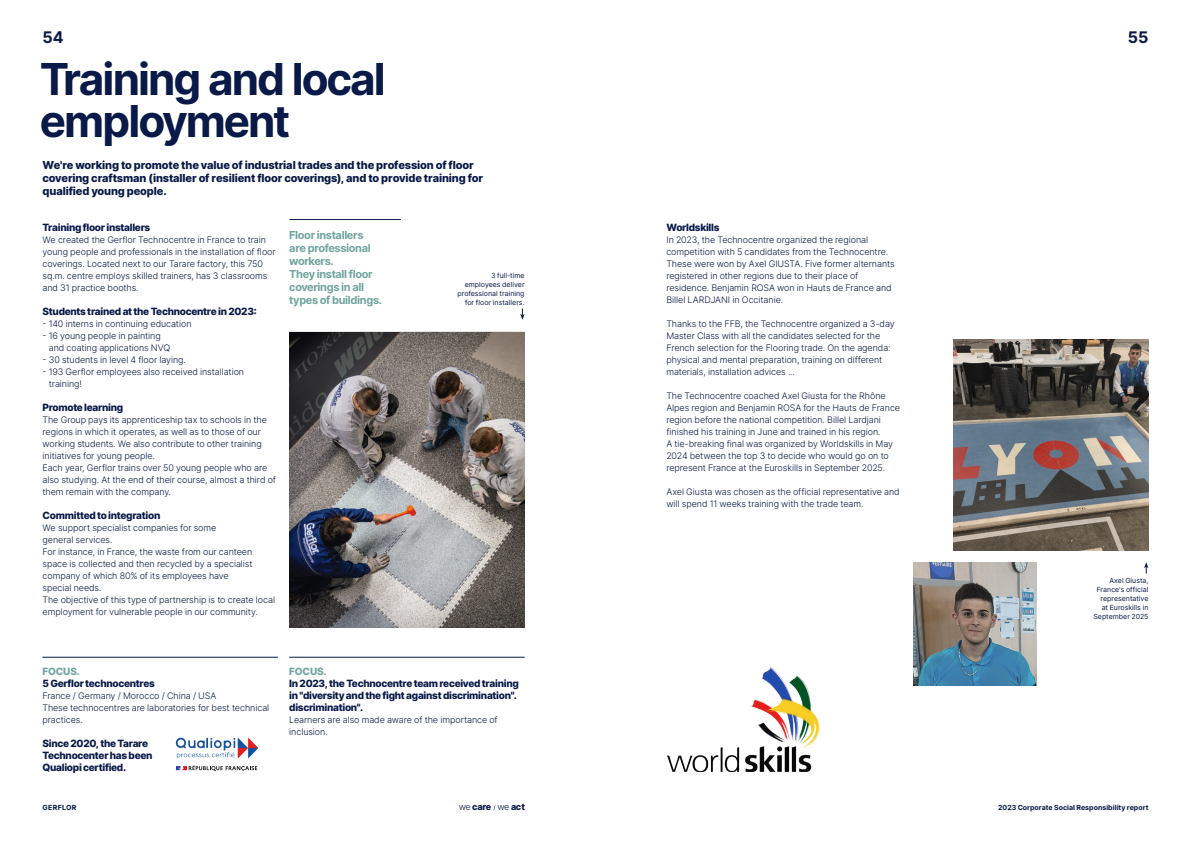
<style>
.page{position:relative;width:1191px;height:842px;background:#fff}
.page>*{position:absolute;margin:0;border:0;box-sizing:border-box;transform-origin:0 0}
.t1{font:700 44px/42px "Inter";letter-spacing:-.045em;color:#091948}
.t2{font:700 16px "Inter";color:#091948}
.t3{font:800 11px/13px "Inter";letter-spacing:-.01em;color:#091948}
.t4{font:700 11px/13px "Inter";letter-spacing:-.035em;color:#71a59f}
.t5{font:800 10px/12px "Inter";letter-spacing:-.03em;color:#091948}
.t6{font:800 10px "Inter";letter-spacing:-.015em;color:#71a59f}
.t7{font:800 9.1px "Inter";letter-spacing:-.03em;color:#091948}
.t8{font:300 9px/12px "Inter";letter-spacing:-.01em;color:#091948}
.t9{font:7px/9px "Inter";color:#091948;text-align:right}
.t10{font:700 7px "Inter";letter-spacing:.005em;color:#091948}
.t11{font:700 7px "Inter";letter-spacing:.045em;color:#091948}
.s1{font-weight:300}
</style>
<div class="page">
<hr style="left:289px;top:219px;width:112px;height:1px;background:#091948">
<img style="left:289px;top:332px;width:235px;height:295px">
<svg style="left:520px;top:308px;width:4px;height:12px"></svg>
<img style="left:175px;top:737px;width:83px;height:22px">
<svg style="left:176px;top:765px;width:81px;height:6px"></svg>
<hr style="left:42px;top:657px;width:236px;height:1px;background:#091948">
<hr style="left:289px;top:657px;width:235px;height:1px;background:#091948">
<img style="left:954px;top:339px;width:194px;height:211px">
<img style="left:913px;top:562px;width:123px;height:124px">
<img style="left:667px;top:667px;width:152px;height:104px">
<svg style="left:1144px;top:562px;width:4px;height:11px"></svg>
<h2 class="t2" style="left:43px;top:26px;width:23px">54</h2>
<h2 class="t2" style="left:1128px;top:26px;width:22px">55</h2>
<h1 class="t1" style="left:40px;top:57px;width:348px">Training and local employment</h1>
<p class="t3" style="left:43px;top:158px;width:442px">We're working to promote the value of industrial trades and the profession of floor covering craftsman (installer of resilient floor coverings), and to provide training for qualified young people.</p>
<p class="t5" style="left:43px;top:221px;width:109px">Training floor installers</p>
<p class="t8" style="left:43px;top:234px;width:235px">We created the Gerflor Technocentre in France to train young people and professionals in the installation of floor coverings. Located next to our Tarare factory, this 750 sq.m. centre employs skilled trainers, has 3 classrooms and 31 practice booths.</p>
<p class="t5" style="left:43px;top:305px;width:216px">Students trained at the Technocentre in 2023:</p>
<p class="t8" style="left:43px;top:318px;width:150px">- 140 interns in continuing education</p>
<p class="t8" style="left:49px;top:330px;width:123px;text-indent:-6px">- 16 young people in painting and coating applications NVQ</p>
<p class="t8" style="left:43px;top:354px;width:145px">- 30 students in level 4 floor laying.</p>
<p class="t8" style="left:49px;top:366px;width:197px;text-indent:-6px">- 193 Gerflor employees also received installation training!</p>
<p class="t5" style="left:43px;top:401px;width:82px">Promote learning</p>
<p class="t8" style="left:43px;top:414px;width:235px">The Group pays its apprenticeship tax to schools in the regions in which it operates, as well as to those of our working students. We also contribute to other training initiatives for young people.<br>Each year, Gerflor trains over 50 young people who are also studying. At the end of their course, almost a third of them remain with the company.</p>
<p class="t5" style="left:43px;top:509px;width:119px">Committed to integration</p>
<p class="t8" style="left:43px;top:522px;width:234px">We support specialist companies for some<br>general services.<br>For instance, in France, the waste from our canteen space is collected and then recycled by a specialist company of which 80% of its employees have<br>special needs.<br>The objective of this type of partnership is to create local employment for vulnerable people in our community.</p>
<p class="t4" style="left:289px;top:229px;width:94px">Floor installers are professional workers.<br>They install floor coverings in all types of buildings.</p>
<p class="t9" style="left:457px;top:271px;width:69px">3 full-time employees deliver professional training for floor installers.</p>
<p class="t6" style="left:43px;top:664px;width:39px">FOCUS.</p>
<p class="t5" style="left:42px;top:677px;width:114px">5 Gerflor technocentres</p>
<p class="t8" style="left:42px;top:690px;width:228px">France / Germany / Morocco / China / USA<br>These technocentres are laboratories for best technical practices.</p>
<p class="t5" style="left:42px;top:737px;width:112px">Since 2020, the Tarare<br>Technocenter has been<br>Qualiopi certified.</p>
<p class="t6" style="left:289px;top:664px;width:39px">FOCUS.</p>
<p class="t5" style="left:289px;top:677px;width:231px">In 2023, the Technocentre team received training in "diversity and the fight against discrimination". discrimination".</p>
<p class="t8" style="left:289px;top:714px;width:210px">Learners are also made aware of the importance of inclusion.</p>
<p class="t11" style="left:43px;top:802px;width:35px">GERFLOR</p>
<p class="t7" style="left:459px;top:800px;width:68px"><span class="s1">we</span> care <span class="s1">we</span> act</p>
<p class="t5" style="left:666px;top:221px;width:55px">Worldskills</p>
<p class="t8" style="left:666px;top:234px;width:230px">In 2023, the Technocentre organized the regional competition with 5 candidates from the Technocentre.<br>These were won by Axel GIUSTA. Five former alternants registered in other regions due to their place of residence. Benjamin ROSA won in Hauts de France and Billel LARDJANI in Occitanie.</p>
<p class="t8" style="left:666px;top:318px;width:230px">Thanks to the FFB, the Technocentre organized a 3-day Master Class with all the candidates selected for the French selection for the Flooring trade. On the agenda: physical and mental preparation, training on different materials, installation advices ...</p>
<p class="t8" style="left:666px;top:390px;width:235px">The Technocentre coached Axel Giusta for the Rhône Alpes region and Benjamin ROSA for the Hauts de France region before the national competition. Billel Lardjani finished his training in June and trained in his region.<br>A tie-breaking final was organized by Worldskills in May 2024 between the top 3 to decide who would go on to represent France at the Euroskills in September 2025.</p>
<p class="t8" style="left:666px;top:486px;width:235px">Axel Giusta was chosen as the official representative and will spend 11 weeks training with the trade team.</p>
<p class="t9" style="left:1093px;top:575px;width:56px">Axel Giusta,<br>France's official representative at Euroskills in<br>September 2025</p>
<p class="t10" style="left:998px;top:802px;width:152px">2023 Corporate Social Responsibility report</p>
</div>
